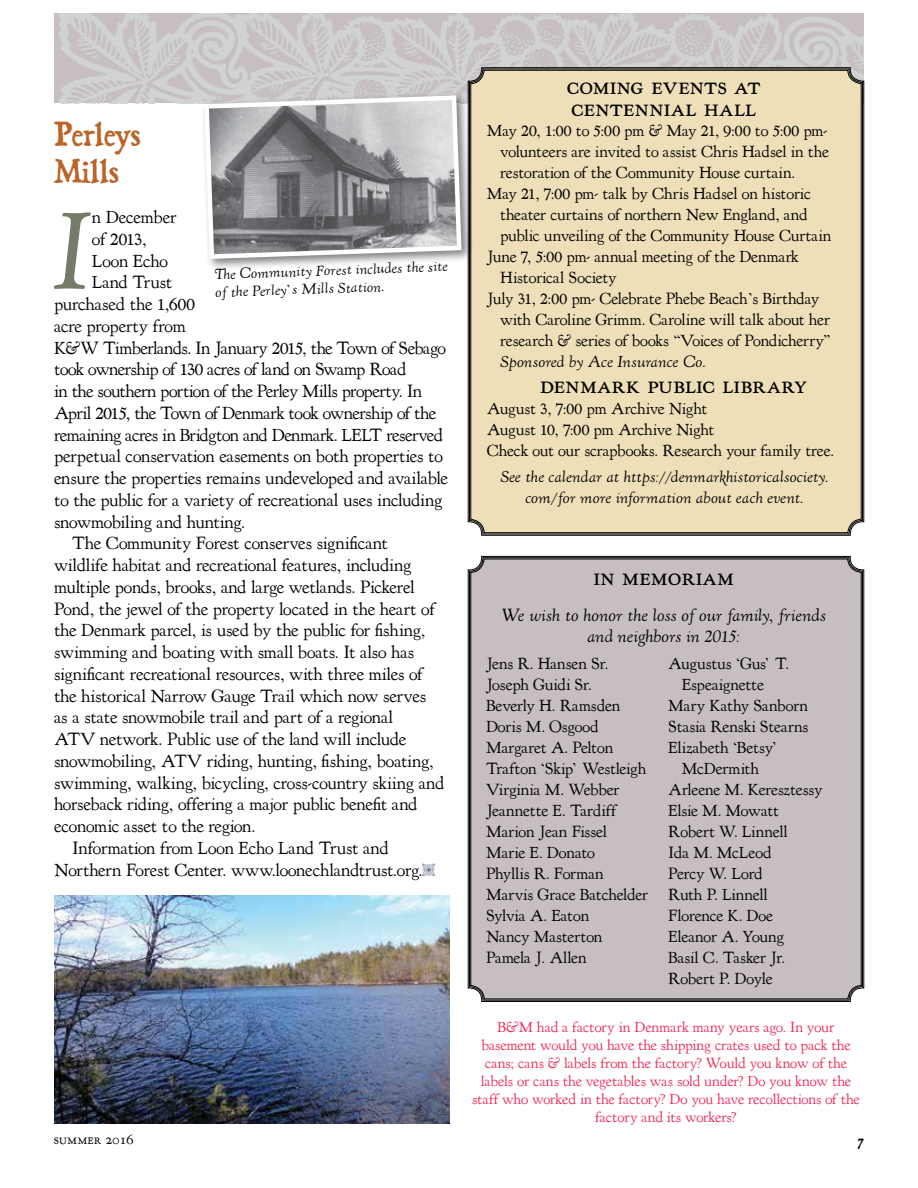
<style>
.page{position:relative;width:918px;height:1188px;background:#fff}
.page>*{position:absolute;margin:0;border:0;box-sizing:border-box;transform-origin:0 0}
.t1{font:112.8px "LTC Kennerley Swash";color:#747b66}
.t2{font:39px/37.5px "Black Beard";color:#ba6428}
.t3{font:21px/21.8px "LTC Kennerley Bold Small Caps";color:#000}
.t4{font:21px "Black Beard";color:#000}
.t5{font:18px "LTC Kennerley";letter-spacing:-.02em;color:#000}
.t6{font:italic 18px/21.8px "LTC Kennerley";letter-spacing:-.005em;color:#000;text-align:center}
.t7{font:16.5px/21px "LTC Kennerley";letter-spacing:-.01em;color:#000}
.t8{font:italic 16.5px/21px "LTC Kennerley";letter-spacing:-.005em;color:#000;text-align:center}
.t9{font:15px/18px "LTC Kennerley";letter-spacing:-.01em;color:#ee2b57;text-align:center}
.t10{font:italic 15px/18px "LTC Kennerley";color:#000}
.t11{font:15px "LTC Kennerley Small Caps";color:#000}
</style>
<div class="page">
<img style="left:54px;top:14px;width:810px;height:90px">
<svg style="left:468px;top:556px;width:396px;height:446px;background:#b7b0b2"></svg>
<div style="left:468px;top:67px;width:396px;height:469px;background:#eedfb9"></div>
<img style="left:54px;top:896px;width:396px;height:228px">
<div style="left:201px;top:92px;width:273px;height:180px;background:#000;opacity:.5"></div>
<svg style="left:202px;top:93px;width:262px;height:168px;background:#9e9fa1"></svg>
<h2 class="t2" style="left:54px;top:115px;width:88px">Perleys<br>Mills</h2>
<h1 class="t1" style="left:51px;top:191px;width:43px">I</h1>
<p class="t5" style="left:92px;top:207px;width:86px">n December</p>
<p class="t5" style="left:92px;top:229px;width:56px">of 2013,</p>
<p class="t5" style="left:92px;top:251px;width:78px">Loon Echo</p>
<p class="t5" style="left:92px;top:273px;width:82px">Land Trust</p>
<p class="t5" style="left:54px;top:294px;width:142px">purchased the 1,600</p>
<p class="t5" style="left:54px;top:316px;width:133px">acre property from</p>
<p class="t5" style="left:54px;top:338px;width:393px">K&amp;W Timberlands. In January 2015, the Town of Sebago</p>
<p class="t5" style="left:54px;top:360px;width:354px">took ownership of 130 acres of land on Swamp Road</p>
<p class="t5" style="left:54px;top:381px;width:370px">in the southern portion of the Perley Mills property. In</p>
<p class="t5" style="left:54px;top:403px;width:384px">April 2015, the Town of Denmark took ownership of the</p>
<p class="t5" style="left:54px;top:425px;width:391px">remaining acres in Bridgton and Denmark. LELT reserved</p>
<p class="t5" style="left:54px;top:446px;width:391px">perpetual conservation easements on both properties to</p>
<p class="t5" style="left:54px;top:468px;width:396px">ensure the properties remains undeveloped and available</p>
<p class="t5" style="left:54px;top:490px;width:390px">to the public for a variety of recreational uses including</p>
<p class="t5" style="left:54px;top:512px;width:193px">snowmobiling and hunting.</p>
<p class="t5" style="left:72px;top:533px;width:318px">The Community Forest conserves significant</p>
<p class="t5" style="left:54px;top:555px;width:359px">wildlife habitat and recreational features, including</p>
<p class="t5" style="left:54px;top:577px;width:362px">multiple ponds, brooks, and large wetlands. Pickerel</p>
<p class="t5" style="left:54px;top:599px;width:383px">Pond, the jewel of the property located in the heart of</p>
<p class="t5" style="left:54px;top:620px;width:373px">the Denmark parcel, is used by the public for fishing,</p>
<p class="t5" style="left:54px;top:642px;width:362px">swimming and boating with small boats. It also has</p>
<p class="t5" style="left:54px;top:664px;width:370px">significant recreational resources, with three miles of</p>
<p class="t5" style="left:54px;top:686px;width:374px">the historical Narrow Gauge Trail which now serves</p>
<p class="t5" style="left:54px;top:707px;width:341px">as a state snowmobile trail and part of a regional</p>
<p class="t5" style="left:54px;top:729px;width:354px">ATV network. Public use of the land will include</p>
<p class="t5" style="left:54px;top:751px;width:381px">snowmobiling, ATV riding, hunting, fishing, boating,</p>
<p class="t5" style="left:54px;top:773px;width:392px">swimming, walking, bicycling, cross-country skiing and</p>
<p class="t5" style="left:54px;top:794px;width:365px">horseback riding, offering a major public benefit and</p>
<p class="t5" style="left:54px;top:816px;width:203px">economic asset to the region.</p>
<p class="t5" style="left:72px;top:838px;width:318px">Information from Loon Echo Land Trust and</p>
<p class="t5" style="left:54px;top:860px;width:370px">Northern Forest Center. www.loonechlandtrust.org.</p>
<p class="t10" style="left:214px;top:266px;width:235px;rotate:-2deg">The Community Forest includes the site of the Perley’s Mills Station.</p>
<p class="t3" style="left:567px;top:77px;width:195px">coming events at centennial hall</p>
<p class="t7" style="left:487px;top:121px;width:342px">May 20, 1:00 to 5:00 pm &amp; May 21, 9:00 to 5:00 pm-</p>
<p class="t7" style="left:500px;top:142px;width:330px">volunteers are invited to assist Chris Hadsel in the</p>
<p class="t7" style="left:500px;top:163px;width:296px">restoration of the Community House curtain.</p>
<p class="t7" style="left:487px;top:184px;width:326px">May 21, 7:00 pm- talk by Chris Hadsel on historic</p>
<p class="t7" style="left:500px;top:205px;width:309px">theater curtains of northern New England, and</p>
<p class="t7" style="left:500px;top:226px;width:333px">public unveiling of the Community House Curtain</p>
<p class="t7" style="left:487px;top:247px;width:314px">June 7, 5:00 pm- annual meeting of the Denmark</p>
<p class="t7" style="left:500px;top:268px;width:118px">Historical Society</p>
<p class="t7" style="left:487px;top:289px;width:334px">July 31, 2:00 pm- Celebrate Phebe Beach’s Birthday</p>
<p class="t7" style="left:500px;top:310px;width:331px">with Caroline Grimm. Caroline will talk about her</p>
<p class="t7" style="left:500px;top:331px;width:332px">research &amp; series of books “Voices of Pondicherry”</p>
<p class="t8" style="left:500px;top:352px;width:207px">Sponsored by Ace Insurance Co.</p>
<p class="t3" style="left:540px;top:377px;width:269px">denmark public library</p>
<p class="t7" style="left:487px;top:399px;width:349px">August 3, 7:00 pm Archive Night<br>August 10, 7:00 pm Archive Night<br>Check out our scrapbooks. Research your family tree.</p>
<p class="t8" style="left:500px;top:467px;width:330px">See the calendar at https://denmarkhistoricalsociety. com/for more information about each event.</p>
<p class="t3" style="left:593px;top:569px;width:142px">in memoriam</p>
<p class="t6" style="left:501px;top:605px;width:327px">We wish to honor the loss of our family, friends and neighbors in 2015:</p>
<p class="t7" style="left:486px;top:653px;width:164px">Jens R. Hansen Sr.<br>Joseph Guidi Sr.<br>Beverly H. Ramsden<br>Doris M. Osgood<br>Margaret A. Pelton<br>Trafton ‘Skip’ Westleigh<br>Virginia M. Webber<br>Jeannette E. Tardiff<br>Marion Jean Fissel<br>Marie E. Donato<br>Phyllis R. Forman<br>Marvis Grace Batchelder<br>Sylvia A. Eaton<br>Nancy Masterton<br>Pamela J. Allen</p>
<p class="t7" style="left:668px;top:653px;width:122px">Augustus ‘Gus’ T.</p>
<p class="t7" style="left:682px;top:674px;width:84px">Espeaignette</p>
<p class="t7" style="left:668px;top:695px;width:141px">Mary Kathy Sanborn</p>
<p class="t7" style="left:668px;top:716px;width:142px">Stasia Renski Stearns</p>
<p class="t7" style="left:668px;top:737px;width:112px">Elizabeth ‘Betsy’</p>
<p class="t7" style="left:682px;top:758px;width:79px">McDermith</p>
<p class="t7" style="left:668px;top:779px;width:156px">Arleene M. Keresztessy</p>
<p class="t7" style="left:668px;top:800px;width:112px">Elsie M. Mowatt</p>
<p class="t7" style="left:668px;top:821px;width:121px">Robert W. Linnell</p>
<p class="t7" style="left:668px;top:842px;width:105px">Ida M. McLeod</p>
<p class="t7" style="left:668px;top:863px;width:96px">Percy W. Lord</p>
<p class="t7" style="left:668px;top:884px;width:101px">Ruth P. Linnell</p>
<p class="t7" style="left:668px;top:905px;width:106px">Florence K. Doe</p>
<p class="t7" style="left:668px;top:926px;width:118px">Eleanor A. Young</p>
<p class="t7" style="left:668px;top:947px;width:118px">Basil C. Tasker Jr.</p>
<p class="t7" style="left:668px;top:968px;width:106px">Robert P. Doyle</p>
<p class="t9" style="left:472px;top:1018px;width:389px">B&amp;M had a factory in Denmark many years ago. In your basement would you have the shipping crates used to pack the cans; cans &amp; labels from the factory? Would you know of the labels or cans the vegetables was sold under? Do you know the staff who worked in the factory? Do you have recollections of the factory and its workers?</p>
<p class="t11" style="left:54px;top:1131px;width:81px">summer 2016</p>
<p class="t4" style="left:858px;top:1130px;width:7px">7</p>
</div>
